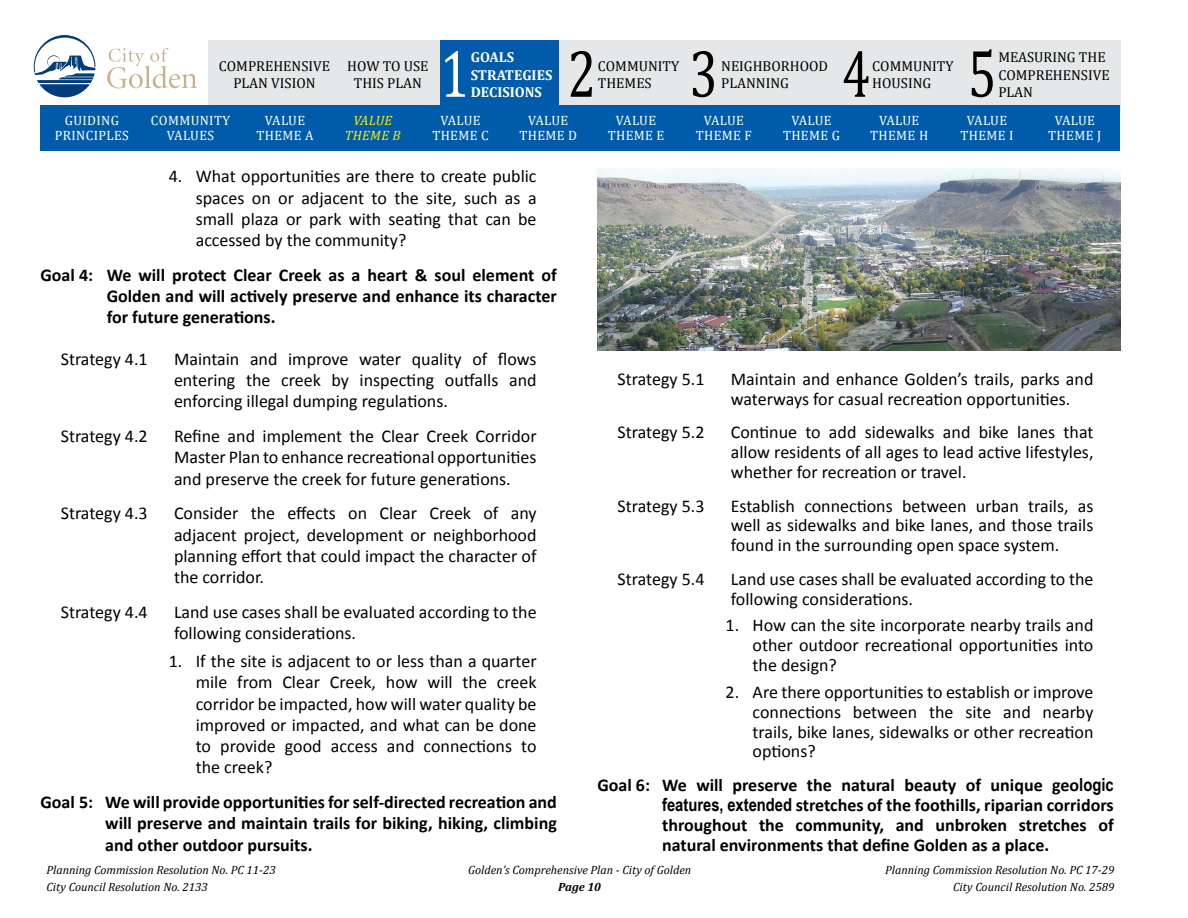
<style>
.page{position:relative;width:1188px;height:918px;background:#fff}
.page>*{position:absolute;margin:0;border:0;box-sizing:border-box;transform-origin:0 0}
.t1{font:67.95px "Cambria";color:#000;scale:.76 1}
.t2{font:67.95px "Cambria";color:#fff;scale:.76 1}
.t3{font:18px/21.3px "Calibri";color:#000;text-align:justify}
.t4{font:700 18px/21.3px "Calibri";color:#000;text-align:justify}
.t5{font:14.4px/17.2px "Cambria";color:#000;text-align:center}
.t6{font:700 14.4px/17.2px "Cambria";color:#fff}
.t7{font:13.5px/15px "Cambria";letter-spacing:.025em;color:#fff;text-align:center}
.t8{font:italic 13.5px/15px "Cambria";letter-spacing:.025em;color:#fff200;text-align:center}
.t9{font:italic 12px "Cambria";color:#000}
.t10{font:italic 700 12px "Cambria";letter-spacing:-.005em;color:#000}
.s1{font-family:"Arial Narrow"}
</style>
<div class="page">
<div style="left:208px;top:40px;width:912px;height:73px;background:#e6e7e8"></div>
<div style="left:440px;top:40px;width:118px;height:73px;background:#005baa"></div>
<svg style="left:34px;top:35px;width:61px;height:62px"></svg>
<svg style="left:107px;top:48px;width:90px;height:40px"></svg>
<div style="left:40px;top:105px;width:1080px;height:46px;background:#005baa"></div>
<img style="left:597px;top:169px;width:523px;height:182px">
<p class="t7" style="left:55px;top:113px;width:76px">GUIDING<br>PRINCIPLES</p>
<h1 class="t2" style="left:440px;top:34px;width:39px">1</h1>
<h1 class="t1" style="left:567px;top:34px;width:39px">2</h1>
<p class="t6" style="left:471px;top:48px;width:83px">GOALS<br>STRATEGIES</p>
<p class="t5" style="left:219px;top:57px;width:113px">COMPREHENSIVE<br>PLAN VISION</p>
<p class="t5" style="left:598px;top:57px;width:83px">COMMUNITY</p>
<p class="t5" style="left:347px;top:57px;width:83px">HOW TO USE<br>THIS PLAN</p>
<p class="t5" style="left:598px;top:75px;width:55px">THEMES</p>
<p class="t6" style="left:471px;top:83px;width:73px">DECISIONS</p>
<h1 class="t1" style="left:689px;top:34px;width:39px">3</h1>
<p class="t5" style="left:721px;top:57px;width:108px">NEIGHBORHOOD</p>
<p class="t5" style="left:721px;top:75px;width:69px">PLANNING</p>
<h1 class="t1" style="left:842px;top:34px;width:39px">4</h1>
<p class="t5" style="left:872px;top:57px;width:83px">COMMUNITY</p>
<p class="t5" style="left:872px;top:75px;width:61px">HOUSING</p>
<h1 class="t1" style="left:968px;top:34px;width:39px">5</h1>
<p class="t5" style="left:998px;top:49px;width:113px;text-align:left">MEASURING THE<br>COMPREHENSIVE</p>
<p class="t5" style="left:998px;top:83px;width:36px">PLAN</p>
<p class="t7" style="left:151px;top:113px;width:81px">COMMUNITY<br>VALUES</p>
<p class="t7" style="left:256px;top:113px;width:59px">VALUE<br>THEME A</p>
<p class="t8" style="left:345px;top:113px;width:57px">VALUE<br>THEME B</p>
<p class="t7" style="left:432px;top:113px;width:58px">VALUE<br>THEME C</p>
<p class="t7" style="left:519px;top:113px;width:59px">VALUE<br>THEME D</p>
<p class="t7" style="left:608px;top:113px;width:58px">VALUE<br>THEME E</p>
<p class="t7" style="left:696px;top:113px;width:58px">VALUE<br>THEME F</p>
<p class="t7" style="left:783px;top:113px;width:59px">VALUE<br>THEME G</p>
<p class="t7" style="left:870px;top:113px;width:60px">VALUE<br>THEME H</p>
<p class="t7" style="left:960px;top:113px;width:55px">VALUE<br>THEME I</p>
<p class="t7" style="left:1048px;top:113px;width:54px">VALUE<br>THEME J</p>
<p class="t3" style="left:196px;top:165px;width:342px;text-indent:-27px">4. What opportunities are there to create public spaces on or adjacent to the site, such as a small plaza or park with seating that can be accessed by the community?</p>
<p class="t4" style="left:107px;top:263px;width:452px;text-indent:-66px">Goal 4: We will protect Clear Creek as a heart &amp; soul element of Golden and will actively preserve and enhance its character for future generations.</p>
<p class="t3" style="left:61px;top:347px;width:88px">Strategy 4.1</p>
<p class="t3" style="left:174px;top:347px;width:364px">Maintain and improve water quality of flows entering the creek by inspecting outfalls and enforcing illegal dumping regulations.</p>
<p class="t3" style="left:61px;top:425px;width:88px">Strategy 4.2</p>
<p class="t3" style="left:174px;top:425px;width:364px">Refine and implement the Clear Creek Corridor Master Plan to enhance recreational opportunities and preserve the creek for future generations.</p>
<p class="t3" style="left:61px;top:502px;width:88px">Strategy 4.3</p>
<p class="t3" style="left:174px;top:502px;width:364px">Consider the effects on Clear Creek of any adjacent project, development or neighborhood planning effort that could impact the character of the corridor.</p>
<p class="t3" style="left:61px;top:600px;width:88px">Strategy 4.4</p>
<p class="t3" style="left:174px;top:600px;width:364px">Land use cases shall be evaluated according to the following considerations.</p>
<p class="t3" style="left:196px;top:650px;width:342px;text-indent:-27px">1. If the site is adjacent to or less than a quarter mile from Clear Creek, how will the creek corridor be impacted, how will water quality be improved or impacted, and what can be done to provide good access and connections to the creek?</p>
<p class="t4" style="left:105px;top:791px;width:453px;text-indent:-65px">Goal 5: We will provide opportunities for self-directed recreation and will preserve and maintain trails for biking, hiking, climbing and other outdoor pursuits.</p>
<p class="t3" style="left:618px;top:367px;width:88px">Strategy 5.1</p>
<p class="t3" style="left:731px;top:368px;width:364px;line-height:20px">Maintain and enhance Golden’s trails, parks and waterways for casual recreation opportunities.</p>
<p class="t3" style="left:618px;top:421px;width:88px">Strategy 5.2</p>
<p class="t3" style="left:731px;top:421px;width:364px;line-height:20px">Continue to add sidewalks and bike lanes that allow residents of all ages to lead active lifestyles, whether for recreation or travel.</p>
<p class="t3" style="left:618px;top:494px;width:88px">Strategy 5.3</p>
<p class="t3" style="left:731px;top:495px;width:364px;line-height:20px">Establish connections between urban trails, as well as sidewalks and bike lanes, and those trails found in the surrounding open space system.</p>
<p class="t3" style="left:618px;top:567px;width:88px">Strategy 5.4</p>
<p class="t3" style="left:731px;top:568px;width:364px;line-height:20px">Land use cases shall be evaluated according to the following considerations.</p>
<p class="t3" style="left:753px;top:614px;width:342px;line-height:20px;text-indent:-27px">1. How can the site incorporate nearby trails and other outdoor recreational opportunities into the design?</p>
<p class="t3" style="left:753px;top:681px;width:342px;line-height:20px;text-indent:-27px">2. Are there opportunities to establish or improve connections between the site and nearby trails, bike lanes, sidewalks or other recreation options?</p>
<p class="t4" style="left:662px;top:774px;width:453px;line-height:20px;text-indent:-65px">Goal 6: We will preserve the natural beauty of unique geo<span class="s1">logic features, extended</span> stretches of the foothills, riparian corridors throughout the community, and unbroken stretches of natural environments that define Golden as a place.</p>
<p class="t9" style="left:46px;top:863px;width:231px">Planning Commission Resolution No. PC 11-23</p>
<p class="t9" style="left:468px;top:863px;width:225px">Golden’s Comprehensive Plan - City of Golden</p>
<p class="t9" style="left:885px;top:863px;width:231px">Planning Commission Resolution No. PC 17-29</p>
<p class="t9" style="left:47px;top:879px;width:163px">City Council Resolution No. 2133</p>
<p class="t10" style="left:558px;top:879px;width:44px">Page 10</p>
<p class="t9" style="left:953px;top:879px;width:163px">City Council Resolution No. 2589</p>
</div>
